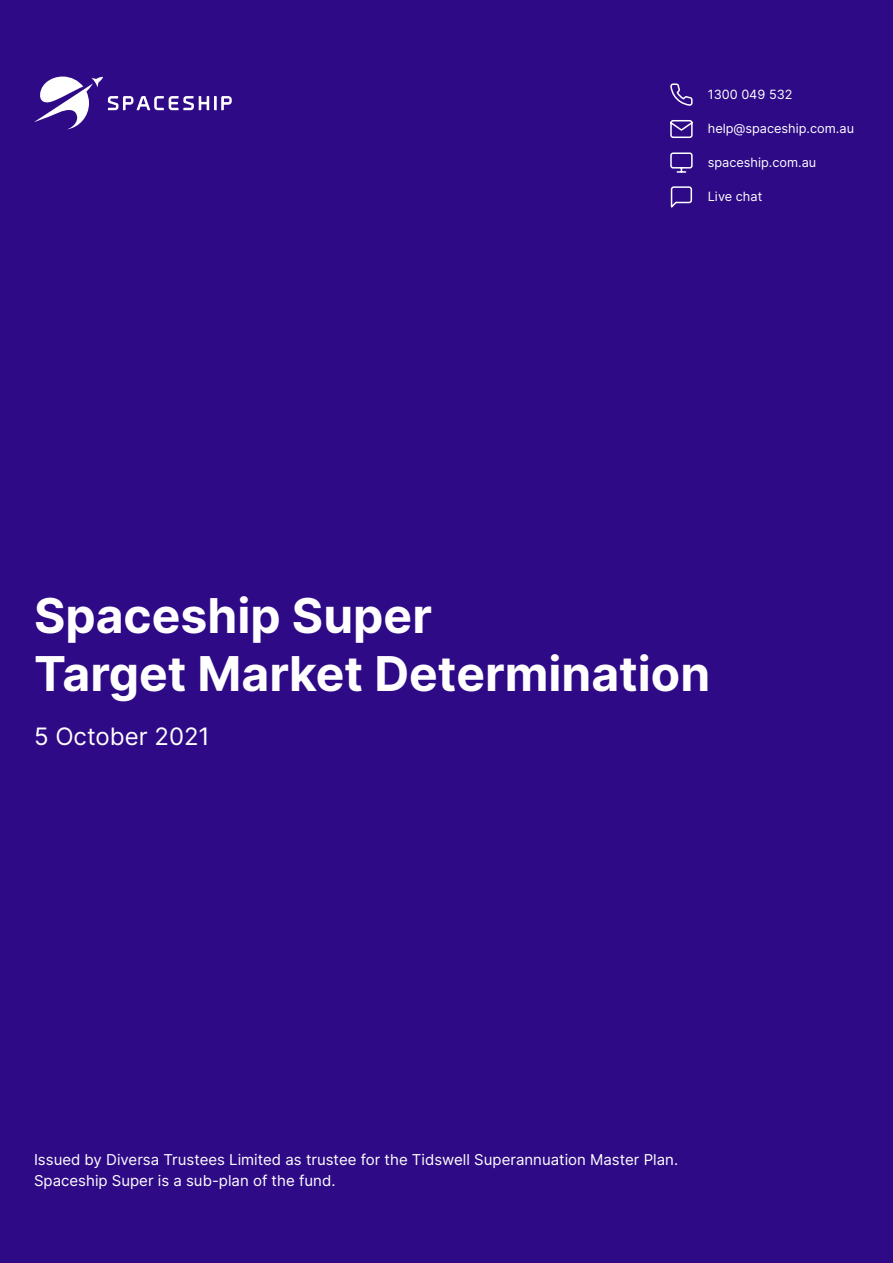
<style>
.page{position:relative;width:893px;height:1263px;background:#2f0a87}
.page>*{position:absolute;margin:0;border:0;box-sizing:border-box;transform-origin:0 0}
.t1{font:700 48px/57.6px "Inter";color:#fff}
.t2{font:24px "Inter";color:#fff}
.t3{font:15px/21px "Inter";color:#fff}
.t4{font:12.75px "Inter";color:#fff}
</style>
<div class="page">
<svg style="left:34px;top:77px;width:198px;height:52px"></svg>
<svg style="left:670px;top:83px;width:23px;height:23px"></svg>
<svg style="left:670px;top:120px;width:23px;height:18px"></svg>
<svg style="left:670px;top:152px;width:23px;height:21px"></svg>
<svg style="left:670px;top:186px;width:23px;height:22px"></svg>
<p class="t4" style="left:708px;top:85px;width:86px">1300 049 532</p>
<p class="t4" style="left:708px;top:119px;width:148px">help@spaceship.com.au</p>
<p class="t4" style="left:708px;top:153px;width:110px">spaceship.com.au</p>
<p class="t4" style="left:708px;top:187px;width:56px">Live chat</p>
<h1 class="t1" style="left:34px;top:586px;width:678px">Spaceship Super<br>Target Market Determination</h1>
<h2 class="t2" style="left:34px;top:719px;width:177px">5 October 2021</h2>
<p class="t3" style="left:34px;top:1149px;width:646px">Issued by Diversa Trustees Limited as trustee for the Tidswell Superannuation Master Plan.<br>Spaceship Super is a sub-plan of the fund.</p>
</div>
